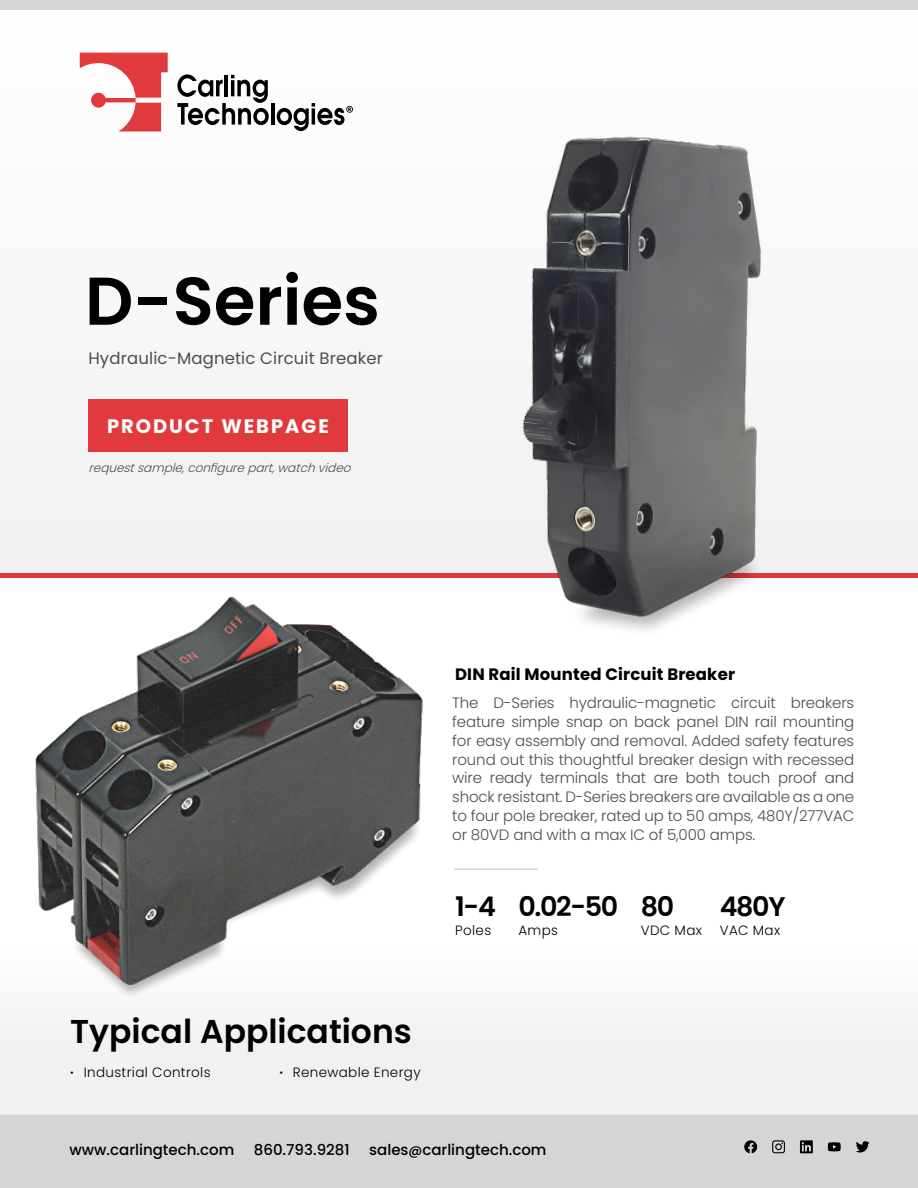
<style>
.page{position:relative;width:918px;height:1188px;background:#fff}
.page>*{position:absolute;margin:0;border:0;box-sizing:border-box;transform-origin:0 0}
.t1{font:600 67.5px "Poppins";color:#000}
.t2{font:600 33px "Poppins";color:#000}
.t3{font:600 27px "Poppins";letter-spacing:-.05em;color:#000}
.t4{font:700 19.5px "Poppins";letter-spacing:.1em;color:#fff}
.t5{font:16.5px "Poppins";letter-spacing:.01em;color:#4d4d4f}
.t6{font:700 16.5px "Poppins";letter-spacing:.01em;color:#000}
.t7{font:300 15px/18.8px "Poppins";letter-spacing:-.01em;color:#4d4d4f;text-align:justify}
.t8{font:500 15px "Poppins";color:#000}
.t9{font:300 13.5px "Poppins";letter-spacing:.025em;color:#000}
.t10{font:italic 300 12px "Poppins";color:#4d4d4f}
.s1{font-weight:600}
.s2{font-size:13.5px}
</style>
<div class="page">
<div style="left:0;top:1115px;width:918px;height:73px;background:#d6d5d5"></div>
<div style="left:0;top:1019px;width:918px;height:96px;background:#f1f1f2"></div>
<svg style="left:800px;top:1140px;width:13px;height:13px"></svg>
<svg style="left:772px;top:1140px;width:13px;height:13px"></svg>
<svg style="left:744px;top:1140px;width:13px;height:13px"></svg>
<svg style="left:828px;top:1142px;width:13px;height:9px"></svg>
<svg style="left:856px;top:1141px;width:14px;height:12px"></svg>
<div style="left:0;top:9px;width:918px;height:564px;background:#f8f8f8"></div>
<div style="left:0;top:573px;width:918px;height:5px;background:#e03a3e"></div>
<div style="left:0;top:0;width:918px;height:9px;background:#d6d5d5"></div>
<svg style="left:80px;top:53px;width:88px;height:79px"></svg>
<svg style="left:177px;top:74px;width:92px;height:51px"></svg>
<hr style="left:271px;top:103px;width:3px;height:22px;background:#000">
<svg style="left:277px;top:103px;width:76px;height:28px"></svg>
<div style="left:88px;top:400px;width:260px;height:52px;background:#e03a3e"></div>
<div style="left:70px;top:803px;width:352px;height:196px;background:#f8f8f8"></div>
<img style="left:35px;top:597px;width:424px;height:392px">
<div style="left:570px;top:533px;width:197px;height:105px;background:#000;opacity:.3"></div>
<img style="left:522px;top:136px;width:245px;height:487px">
<hr style="left:454px;top:869px;width:84px;height:1px;background:#d6d5d5">
<h1 class="t1" style="left:85px;top:262px;width:296px">D-Series</h1>
<p class="t5" style="left:88px;top:348px;width:296px">Hydraulic-Magnetic Circuit Breaker</p>
<h3 class="t4" style="left:107px;top:414px;width:223px">PRODUCT WEBPAGE</h3>
<p class="t10" style="left:89px;top:461px;width:269px">requestsample,configurepart,watchvideo</p>
<h2 class="t2" style="left:70px;top:1012px;width:343px">Typical Applications</h2>
<p class="t9" style="left:70px;top:1065px;width:142px"><span class="s1">∙</span> Industrial Controls</p>
<p class="t9" style="left:279px;top:1065px;width:143px"><span class="s1">∙</span> Renewable Energy</p>
<p class="t6" style="left:455px;top:665px;width:281px">DIN Rail Mounted Circuit Breaker</p>
<p class="t7" style="left:452px;top:694px;width:404px">The D-Series hydraulic-magnetic circuit breakers feature simple snap on back panel DIN rail mounting for easy assembly and removal. Added safety features round out this thoughtful breaker design with recessed wire ready terminals that are both touch proof and shock resistant. D-Series breakers are available as a one to four pole breaker, rated up to 50 amps, 480Y/277VAC or 80VD and with a max IC of 5,000 amps.</p>
<h3 class="t3" style="left:455px;top:891px;width:221px">1-4 0.02-50 80</h3>
<h3 class="t3" style="left:720px;top:891px;width:67px">480Y</h3>
<p class="t9" style="left:455px;top:922px;width:38px">Poles</p>
<p class="t9" style="left:518px;top:922px;width:41px">Amps</p>
<p class="t9" style="left:641px;top:922px;width:63px">VDC Max</p>
<p class="t9" style="left:720px;top:922px;width:62px">VAC Max</p>
<p class="t8" style="left:69px;top:1141px;width:166px">www.carlingtech.com</p>
<p class="t8" style="left:254px;top:1141px;width:97px">860.793.9281</p>
<p class="t8" style="left:369px;top:1141px;width:179px">sales<span class="s2">@</span>carlingtech.com</p>
</div>
